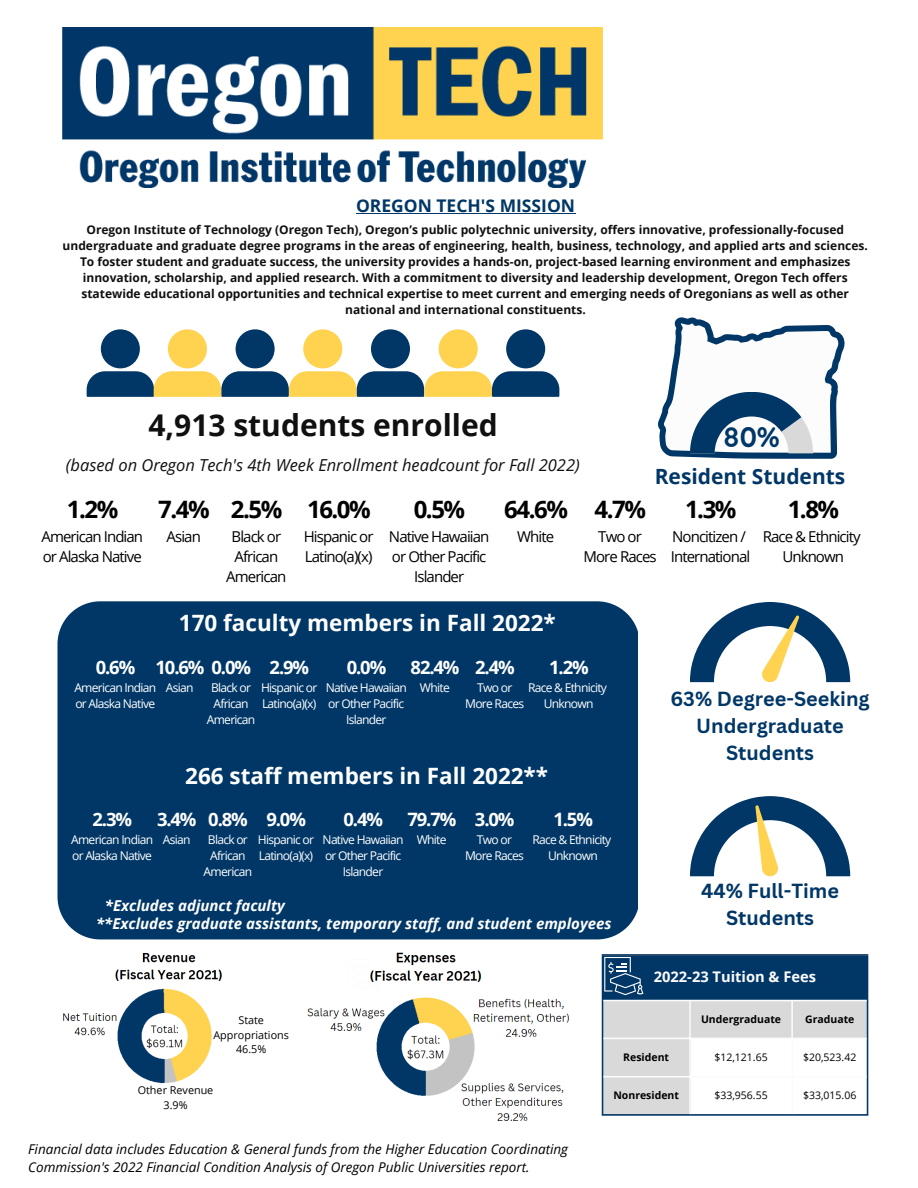
<style>
.page{position:relative;width:918px;height:1188px;background:#fff}
.page>*{position:absolute;margin:0;border:0;box-sizing:border-box;transform-origin:0 0}
.t1{font:700 30px "Open Sans";color:#101010}
.t2{font:700 28.2px "Quicksand";color:#003767}
.t3{font:700 24px "Open Sans";color:#000}
.t4{font:700 22.5px "Open Sans";color:#fff}
.t5{font:700 21px "Open Sans";color:#003767}
.t6{font:700 19.95px/27px "Canva Sans";color:#003767;text-align:center}
.t7{font:700 18.45px "Open Sans";color:#fff}
.t8{font:700 17.4px "Open Sans";color:#003767}
.t9{font:italic 16.5px "Open Sans";color:#101010}
.t10{font:15px/20.2px "Open Sans";letter-spacing:-.06em;color:#000;text-align:center}
.t11{font:italic 700 15px "Open Sans";color:#fff}
.t12{font:700 14.7px "Open Sans";color:#fdfcfd}
.t13{font:italic 13.5px/18px "Open Sans";color:#000}
.t14{font:12.15px/16px "Open Sans";letter-spacing:-.06em;color:#fff;text-align:center}
.t15{font:700 12px/16px "Open Sans";color:#101010;text-align:center}
.t16{font:10.8px/14.4px "Open Sans";color:#000;text-align:center}
.t17{font:700 10.5px "Open Sans";color:#000}
.t18{font:10.5px "Open Sans";color:#000}
</style>
<div class="page">
<svg style="left:658px;top:317px;width:187px;height:142px"></svg>
<svg style="left:87px;top:329px;width:472px;height:68px"></svg>
<div style="left:602px;top:955px;width:266px;height:46px;background:#003767"></div>
<hr style="left:602px;top:1114px;width:266px;height:2px;background:#003767">
<hr style="left:602px;top:954px;width:266px;height:2px;background:#385475">
<svg style="left:602px;top:957px;width:266px;height:158px"></svg>
<svg style="left:690px;top:602px;width:160px;height:80px"></svg>
<svg style="left:690px;top:796px;width:160px;height:80px"></svg>
<div style="left:57px;top:601px;width:581px;height:338px;background:#003767"></div>
<img style="left:62px;top:28px;width:540px;height:159px">
<img style="left:63px;top:953px;width:159px;height:131px">
<img style="left:307px;top:952px;width:262px;height:169px">
<div style="left:214px;top:1004px;width:86px;height:59px;background:#fff"></div>
<hr style="left:356px;top:213px;width:219px;height:1px;background:#003767">
<h3 class="t8" style="left:356px;top:194px;width:221px">OREGON TECH'S MISSION</h3>
<p class="t15" style="left:63px;top:222px;width:807px">Oregon Institute of Technology (Oregon Tech), Oregon’s public polytechnic university, offers innovative, professionally-focused undergraduate and graduate degree programs in the areas of engineering, health, business, technology, and applied arts and sciences.<br>To foster student and graduate success, the university provides a hands-on, project-based learning environment and emphasizes innovation, scholarship, and applied research. With a commitment to diversity and leadership development, Oregon Tech offers statewide educational opportunities and technical expertise to meet current and emerging needs of Oregonians as well as other national and international constituents.</p>
<h1 class="t1" style="left:148px;top:403px;width:351px">4,913 students enrolled</h1>
<h3 class="t9" style="left:66px;top:453px;width:515px">(based on Oregon Tech's 4th Week Enrollment headcount for Fall 2022)</h3>
<h2 class="t2" style="left:723px;top:419px;width:58px">80%</h2>
<h3 class="t5" style="left:655px;top:462px;width:192px">Resident Students</h3>
<h3 class="t3" style="left:67px;top:492px;width:53px">1.2%</h3>
<p class="t10" style="left:42px;top:526px;width:103px;text-align:left">American Indian or Alaska Native</p>
<h3 class="t3" style="left:158px;top:492px;width:53px">7.4%</h3>
<p class="t10" style="left:167px;top:526px;width:36px">Asian</p>
<h3 class="t3" style="left:231px;top:492px;width:53px">2.5%</h3>
<p class="t10" style="left:226px;top:526px;width:62px">Black or<br>African<br>American</p>
<h3 class="t3" style="left:307px;top:492px;width:65px">16.0%</h3>
<p class="t10" style="left:304px;top:526px;width:71px;text-align:left">Hispanic or<br>Latino(a)(x)</p>
<h3 class="t3" style="left:414px;top:492px;width:53px">0.5%</h3>
<p class="t10" style="left:389px;top:526px;width:102px">Native Hawaiian or Other Pacific<br>Islander</p>
<h3 class="t3" style="left:504px;top:492px;width:65px">64.6%</h3>
<p class="t10" style="left:517px;top:526px;width:38px">White</p>
<h3 class="t4" style="left:179px;top:607px;width:378px">170 faculty members in Fall 2022*</h3>
<h3 class="t3" style="left:595px;top:492px;width:53px">4.7%</h3>
<p class="t10" style="left:583px;top:526px;width:75px">Two or<br>More Races</p>
<h3 class="t7" style="left:96px;top:654px;width:41px">0.6%</h3>
<p class="t14" style="left:74px;top:679px;width:83px;text-align:left">American Indian or Alaska Native</p>
<h3 class="t7" style="left:156px;top:654px;width:97px">10.6% 0.0%</h3>
<p class="t14" style="left:166px;top:679px;width:29px">Asian</p>
<p class="t14" style="left:207px;top:679px;width:50px">Black or<br>African<br>American</p>
<h3 class="t7" style="left:270px;top:654px;width:41px">2.9%</h3>
<p class="t14" style="left:261px;top:679px;width:58px;text-align:left">Hispanic or<br>Latino(a)(x)</p>
<h3 class="t7" style="left:347px;top:654px;width:41px">0.0%</h3>
<p class="t14" style="left:326px;top:679px;width:82px">Native Hawaiian or Other Pacific<br>Islander</p>
<h3 class="t7" style="left:411px;top:654px;width:50px">82.4%</h3>
<p class="t14" style="left:420px;top:679px;width:31px">White</p>
<h3 class="t7" style="left:475px;top:654px;width:41px">2.4%</h3>
<p class="t14" style="left:465px;top:679px;width:61px">Two or<br>More Races</p>
<h3 class="t7" style="left:549px;top:654px;width:41px">1.2%</h3>
<p class="t14" style="left:528px;top:679px;width:80px">Race &amp; Ethnicity<br>Unknown</p>
<h3 class="t4" style="left:185px;top:760px;width:364px">266 staff members in Fall 2022**</h3>
<h3 class="t7" style="left:208px;top:806px;width:41px">0.8%</h3>
<p class="t14" style="left:204px;top:831px;width:50px">Black or<br>African<br>American</p>
<h3 class="t7" style="left:266px;top:806px;width:41px">9.0%</h3>
<p class="t14" style="left:258px;top:831px;width:58px;text-align:left">Hispanic or<br>Latino(a)(x)</p>
<h3 class="t7" style="left:93px;top:806px;width:41px">2.3%</h3>
<p class="t14" style="left:71px;top:831px;width:83px;text-align:left">American Indian or Alaska Native</p>
<h3 class="t7" style="left:157px;top:806px;width:41px">3.4%</h3>
<p class="t14" style="left:163px;top:831px;width:29px">Asian</p>
<h3 class="t7" style="left:344px;top:806px;width:41px">0.4%</h3>
<p class="t14" style="left:323px;top:831px;width:82px">Native Hawaiian or Other Pacific<br>Islander</p>
<h3 class="t7" style="left:407px;top:806px;width:50px">79.7%</h3>
<p class="t14" style="left:417px;top:831px;width:31px">White</p>
<h3 class="t7" style="left:475px;top:806px;width:41px">3.0%</h3>
<p class="t14" style="left:465px;top:831px;width:61px">Two or<br>More Races</p>
<h3 class="t7" style="left:553px;top:806px;width:41px">1.5%</h3>
<p class="t14" style="left:532px;top:831px;width:80px">Race &amp; Ethnicity<br>Unknown</p>
<h3 class="t3" style="left:685px;top:492px;width:53px">1.3%</h3>
<p class="t10" style="left:671px;top:526px;width:81px;text-align:left">Noncitizen /<br>International</p>
<h3 class="t3" style="left:788px;top:492px;width:53px">1.8%</h3>
<p class="t10" style="left:763px;top:526px;width:99px">Race &amp; Ethnicity<br>Unknown</p>
<h3 class="t6" style="left:670px;top:685px;width:201px">63% Degree-Seeking<br>Undergraduate<br>Students</h3>
<h3 class="t6" style="left:701px;top:877px;width:140px">44% Full-Time</h3>
<p class="t11" style="left:105px;top:895px;width:182px">*Excludes adjunct faculty</p>
<p class="t11" style="left:96px;top:913px;width:517px">**Excludes graduate assistants, temporary staff, and student employees</p>
<h3 class="t6" style="left:726px;top:904px;width:90px">Students</h3>
<p class="t16" style="left:213px;top:1013px;width:77px">State<br>Appropriations<br>46.5%</p>
<p class="t16" style="left:138px;top:1083px;width:77px">Other Revenue<br>3.9%</p>
<p class="t13" style="left:28px;top:1139px;width:541px">Financial data includes Education &amp; General funds from the Higher Education Coordinating<br>Commission's 2022 Financial Condition Analysis of Oregon Public Universities report.</p>
<p class="t12" style="left:654px;top:967px;width:164px">2022-23 Tuition &amp; Fees</p>
<p class="t17" style="left:701px;top:1012px;width:82px">Undergraduate</p>
<p class="t17" style="left:805px;top:1012px;width:51px">Graduate</p>
<p class="t17" style="left:623px;top:1050px;width:47px">Resident</p>
<p class="t18" style="left:714px;top:1050px;width:55px">$12,121.65</p>
<p class="t18" style="left:803px;top:1050px;width:55px">$20,523.42</p>
<p class="t17" style="left:613px;top:1088px;width:67px">Nonresident</p>
<p class="t18" style="left:714px;top:1088px;width:55px">$33,956.55</p>
<p class="t18" style="left:803px;top:1088px;width:55px">$33,015.06</p>
</div>
